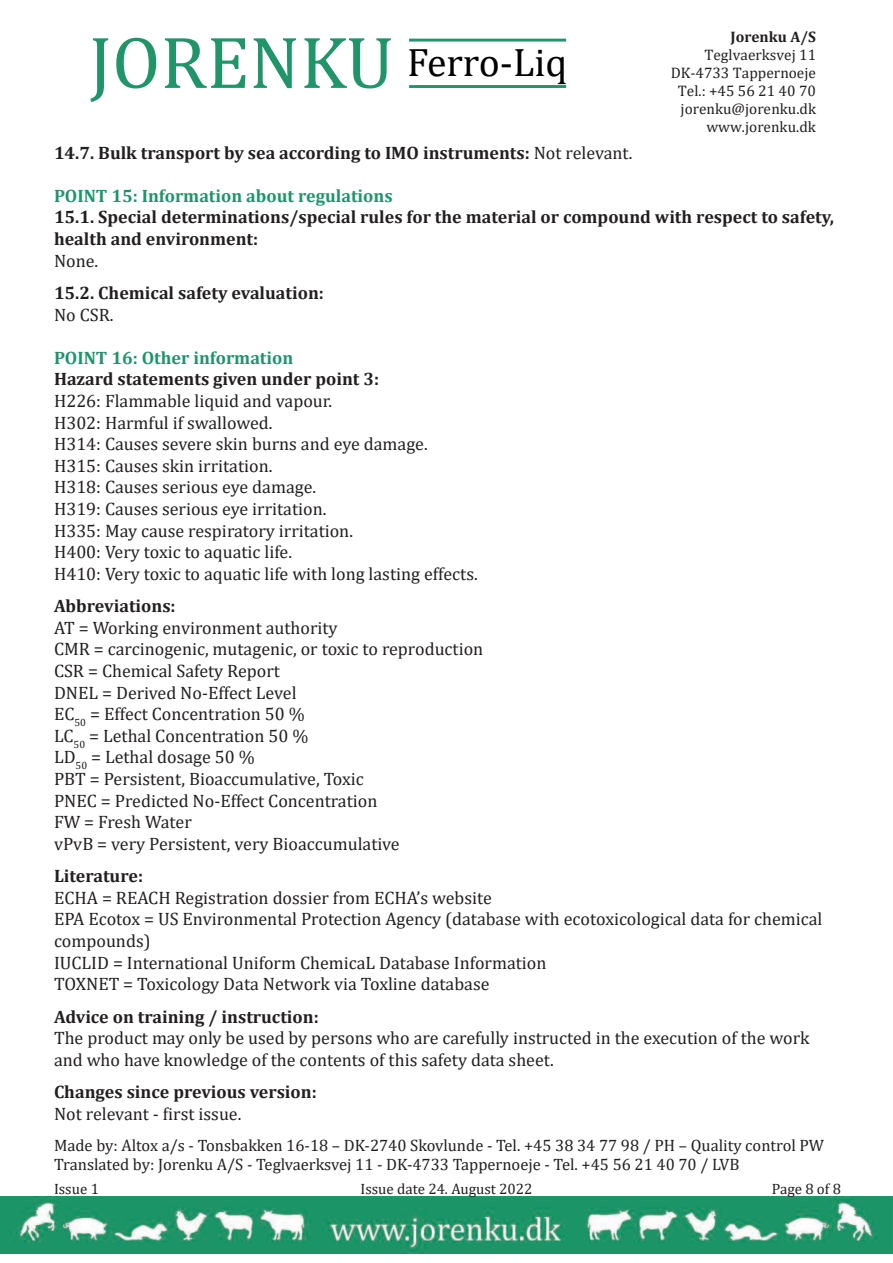
<style>
.page{position:relative;width:893px;height:1263px;background:#fff}
.page>*{position:absolute;margin:0;border:0;box-sizing:border-box;transform-origin:0 0}
.t1{font:39.9px "Cambria";color:#000001}
.t2{font:18px/21.6px "Cambria";color:#231f20}
.t3{font:700 18px/21.6px "Cambria";color:#231f20}
.t4{font:700 18px "Cambria";color:#1d9569}
.t5{font:16.5px/19.8px "Cambria";color:#231f20}
.t6{font:15.3px/18px "Cambria";color:#231f20;text-align:right}
.t7{font:700 15.3px "Cambria";color:#231f20}
.t8{font:15px "Cambria";color:#231f20}
.s1{font-size:74.4px;color:#1f9569}
.s2{font-weight:400}
</style>
<div class="page">
<img style="left:0;top:1196px;width:893px;height:58px">
<hr style="left:409px;top:39px;width:157px;height:3px;background:#1f9569">
<hr style="left:409px;top:85px;width:157px;height:3px;background:#1f9569">
<h1 class="t1" style="left:89px;top:39px;width:480px"><span class="s1">JORENKU</span> Ferro-Liq</h1>
<p class="t7" style="left:730px;top:26px;width:87px">Jorenku A/S</p>
<p class="t6" style="left:671px;top:46px;width:147px">Teglvaerksvej 11<br>DK-4733 Tappernoeje<br>Tel.: +45 56 21 40 70 jorenku@jorenku.dk www.jorenku.dk</p>
<p class="t3" style="left:54px;top:141px;width:580px">14.7. Bulk transport by sea according to IMO instruments: <span class="s2">Not relevant.</span></p>
<p class="t4" style="left:54px;top:183px;width:340px">POINT 15: Information about regulations</p>
<p class="t3" style="left:54px;top:206px;width:781px">15.1. Special determinations/special rules for the material or compound with respect to safety, health and environment:</p>
<p class="t2" style="left:54px;top:250px;width:46px">None.</p>
<p class="t3" style="left:54px;top:281px;width:271px">15.2. Chemical safety evaluation:</p>
<p class="t2" style="left:54px;top:304px;width:61px">No CSR.</p>
<p class="t4" style="left:54px;top:345px;width:241px">POINT 16: Other information</p>
<p class="t3" style="left:54px;top:368px;width:327px">Hazard statements given under point 3:</p>
<p class="t2" style="left:54px;top:390px;width:425px">H226: Flammable liquid and vapour.<br>H302: Harmful if swallowed.<br>H314: Causes severe skin burns and eye damage.<br>H315: Causes skin irritation.<br>H318: Causes serious eye damage.<br>H319: Causes serious eye irritation.<br>H335: May cause respiratory irritation.<br>H400: Very toxic to aquatic life.<br>H410: Very toxic to aquatic life with long lasting effects.</p>
<p class="t3" style="left:54px;top:595px;width:123px">Abbreviations:</p>
<p class="t2" style="left:54px;top:617px;width:431px">AT = Working environment authority<br>CMR = carcinogenic, mutagenic, or toxic to reproduction CSR = Chemical Safety Report<br>DNEL = Derived No-Effect Level<br>EC<sub>50</sub> = Effect Concentration 50 %<br>LC<sub>50</sub> = Lethal Concentration 50 %<br>LD<sub>50</sub> = Lethal dosage 50 %<br>PBT = Persistent, Bioaccumulative, Toxic<br>PNEC = Predicted No-Effect Concentration<br>FW = Fresh Water<br>vPvB = very Persistent, very Bioaccumulative</p>
<p class="t3" style="left:54px;top:865px;width:91px">Literature:</p>
<p class="t2" style="left:54px;top:887px;width:770px">ECHA = REACH Registration dossier from ECHA’s website<br>EPA Ecotox = US Environmental Protection Agency (database with ecotoxicological data for chemical compounds)<br>IUCLID = International Uniform ChemicaL Database Information<br>TOXNET = Toxicology Data Network via Toxline database</p>
<p class="t3" style="left:54px;top:1005px;width:266px">Advice on training / instruction:</p>
<p class="t2" style="left:54px;top:1027px;width:757px">The product may only be used by persons who are carefully instructed in the execution of the work and who have knowledge of the contents of this safety data sheet.</p>
<p class="t3" style="left:54px;top:1081px;width:264px">Changes since previous version:</p>
<p class="t2" style="left:54px;top:1103px;width:189px">Not relevant - first issue.</p>
<p class="t5" style="left:54px;top:1135px;width:772px">Made by: Altox a/s - Tonsbakken 16-18 – DK-2740 Skovlunde - Tel. +45 38 34 77 98 / PH – Quality control PW<br>Translated by: Jorenku A/S - Teglvaerksvej 11 - DK-4733 Tappernoeje - Tel. +45 56 21 40 70 / LVB</p>
<p class="t8" style="left:54px;top:1180px;width:46px">Issue 1</p>
<p class="t8" style="left:360px;top:1180px;width:174px">Issue date 24. August 2022</p>
<p class="t8" style="left:772px;top:1180px;width:71px">Page 8 of 8</p>
</div>
